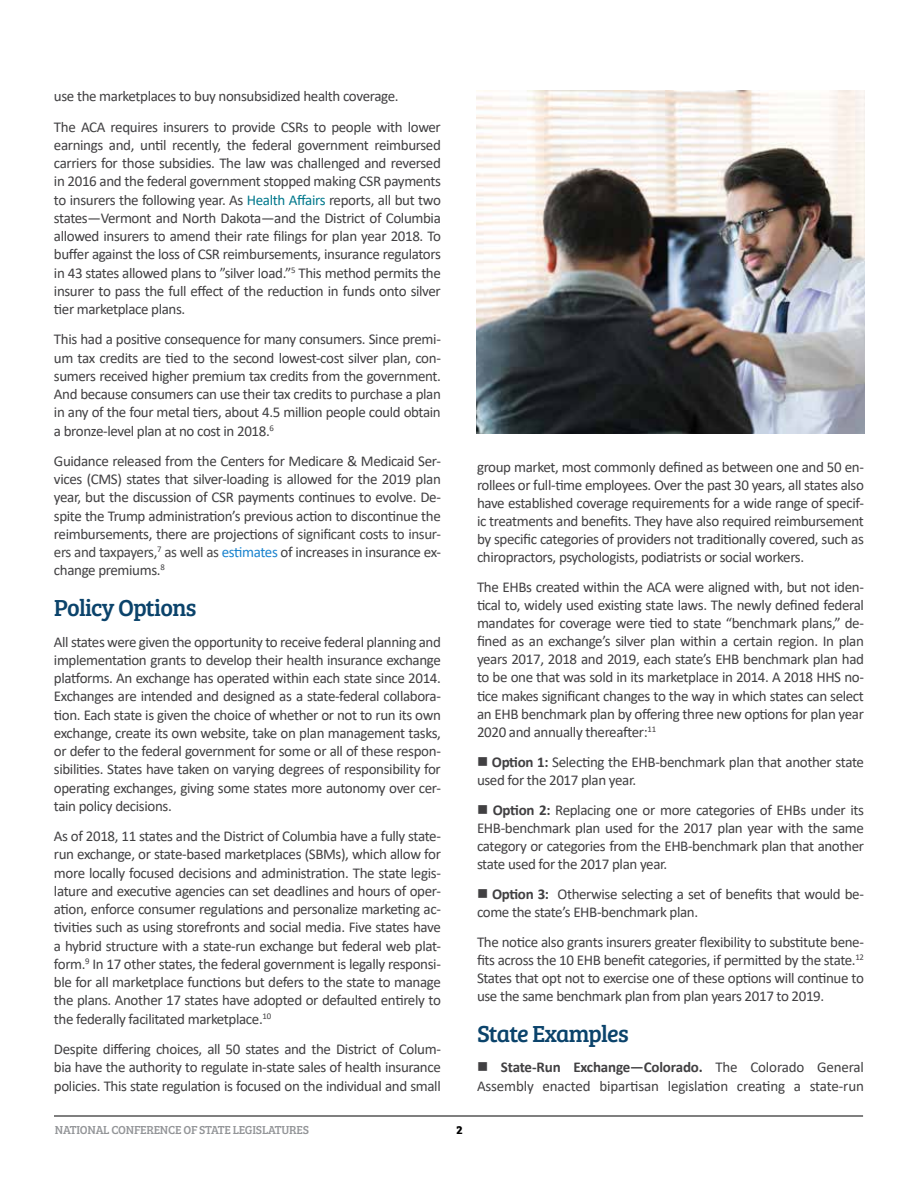
<style>
.page{position:relative;width:918px;height:1188px;background:#fff}
.page>*{position:absolute;margin:0;border:0;box-sizing:border-box;transform-origin:0 0}
.Heading_2{font:24px "Bree Serif";letter-spacing:-.03em;color:#0b436b}
.body_text{font:15px/18.3px "Calibri";letter-spacing:-.025em;color:#414042;text-align:justify}
.t1{font:12px "Bree Serif";letter-spacing:-.02em;color:#939598}
.t2{font:700 12px "Bree Serif";color:#000}
.s1{color:#00788c}
.s2{color:#474747}
.s3{color:#1a83ce}
.s4{font-weight:700}
</style>
<div class="page">
<hr style="left:54px;top:1116px;width:809px;height:1px;background:#000">
<img style="left:477px;top:90px;width:387px;height:344px">
<p class="body_text" style="left:54px;top:87px;width:346px">use the marketplaces to buy nonsubsidized health coverage.</p>
<p class="body_text" style="left:54px;top:117px;width:389px">The ACA requires insurers to provide CSRs to people with lower earnings and, until recently, the federal government reimbursed carriers for those subsidies. The law was challenged and reversed in 2016 and the federal government stopped making CSR payments to insurers the following year. As <span class="s1">Health Affairs</span> reports, all but two states—Vermont and North Dakota—and the District of Columbia allowed insurers to amend their rate filings for plan year 2018. To buffer against the loss of CSR reimbursements, insurance regulators in 43 states allowed plans to ”silver load.”<sup>5</sup> This method permits the insurer to pass the full effect of the reduction in funds onto silver tier marketplace plans.</p>
<p class="body_text" style="left:54px;top:330px;width:389px">This had a positive consequence for many consumers. Since premi&shy;um tax credits are tied to the second lowest-cost silver plan, con&shy;sumers received higher premium tax credits from the government.<br>And because consumers can use their tax credits to purchase a plan in any of the four metal tiers, about 4.5 million people could obtain a bronze-level plan at no cost in 2018.<sup>6</sup></p>
<p class="body_text" style="left:54px;top:451px;width:389px">Guidance released from the Centers for Medicare &amp; Medicaid Ser&shy;vices (CMS) states that silver-loading is allowed for the 2019 plan year, but the discussion of CSR payments continues to evolve. De&shy;spite the Trump administration’s previous action to discontinue the reimbursements, there are projections <span class="s2">of significant costs to insur&shy;ers and taxpayers,</span><sup>7</sup> <span class="s2">as well as</span> <span class="s3">estimates</span> of increases in insurance ex&shy;change premiums.<sup>8</sup></p>
<p class="Heading_2" style="left:54px;top:590px;width:144px">Policy Options</p>
<p class="body_text" style="left:54px;top:632px;width:389px">All states were given the opportunity to receive federal planning and implementation grants to develop their health insurance exchange platforms. An exchange has operated within each state since 2014.<br>Exchanges are intended and designed as a state-federal collabora&shy;tion. Each state is given the choice of whether or not to run its own exchange, create its own website, take on plan management tasks, or defer to the federal government for some or all of these respon&shy;sibilities. States have taken on varying degrees of responsibility for operating exchanges, giving some states more autonomy over cer&shy;tain policy decisions.</p>
<p class="body_text" style="left:54px;top:827px;width:389px">As of 2018, 11 states and the District of Columbia have a fully state&shy;run exchange, or state-based marketplaces (SBMs), which allow for more locally focused decisions and administration. The state legis&shy;lature and executive agencies can set deadlines and hours of oper&shy;ation, enforce consumer regulations and personalize marketing ac&shy;tivities such as using storefronts and social media. Five states have a hybrid structure with a state-run exchange but federal web plat&shy;form.<sup>9</sup> In 17 other states, the federal government is legally responsi&shy;ble for all marketplace functions but defers to the state to manage the plans. Another 17 states have adopted or defaulted entirely to the federally facilitated marketplace.<sup>10</sup></p>
<p class="body_text" style="left:54px;top:1039px;width:389px">Despite differing choices, all 50 states and the District of Colum&shy;bia have the authority to regulate in-state sales of health insurance policies. This state regulation is focused on the individual and small</p>
<p class="t1" style="left:55px;top:1121px;width:256px">NATIONAL CONFERENCE OF STATE LEGISLATURES</p>
<p class="t2" style="left:456px;top:1120px;width:8px">2</p>
<p class="body_text" style="left:477px;top:457px;width:389px">group market, most commonly defined as between one and 50 en&shy;rollees or full-time employees. Over the past 30 years, all states also have established coverage requirements for a wide range of specif&shy;ic treatments and benefits. They have also required reimbursement by specific categories of providers not traditionally covered, such as chiropractors, psychologists, podiatrists or social workers.</p>
<p class="body_text" style="left:477px;top:578px;width:389px">The EHBs created within the ACA were aligned with, but not iden&shy;tical to, widely used existing state laws. The newly defined federal mandates for coverage were tied to state “benchmark plans,” de&shy;fined as an exchange’s silver plan within a certain region. In plan years 2017, 2018 and 2019, each state’s EHB benchmark plan had to be one that was sold in its marketplace in 2014. A 2018 HHS no&shy;tice makes significant changes to the way in which states can select an EHB benchmark plan by offering three new options for plan year 2020 and annually thereafter:<sup>11</sup></p>
<p class="body_text" style="left:477px;top:752px;width:389px">■ <span class="s4">Option 1:</span> Selecting the EHB-benchmark plan that another state used for the 2017 plan year.</p>
<p class="body_text" style="left:477px;top:801px;width:389px">■ <span class="s4">Option 2:</span> Replacing one or more categories of EHBs under its EHB-benchmark plan used for the 2017 plan year with the same category or categories from the EHB-benchmark plan that another state used for the 2017 plan year.</p>
<p class="body_text" style="left:477px;top:885px;width:389px">■ <span class="s4">Option 3:</span> Otherwise selecting a set of benefits that would be&shy;come the state’s EHB-benchmark plan.</p>
<p class="body_text" style="left:477px;top:933px;width:389px">The notice also grants insurers greater flexibility to substitute bene&shy;fits across the 10 EHB benefit categories, if permitted by the state.<sup>12<br></sup>States that opt not to exercise one of these options will continue to use the same benchmark plan from plan years 2017 to 2019.</p>
<p class="Heading_2" style="left:477px;top:1016px;width:153px">State Examples</p>
<p class="body_text" style="left:477px;top:1058px;width:389px">■ <span class="s4">State-Run Exchange—Colorado.</span> The Colorado General<br>Assembly enacted bipartisan legislation creating a state-run</p>
</div>
